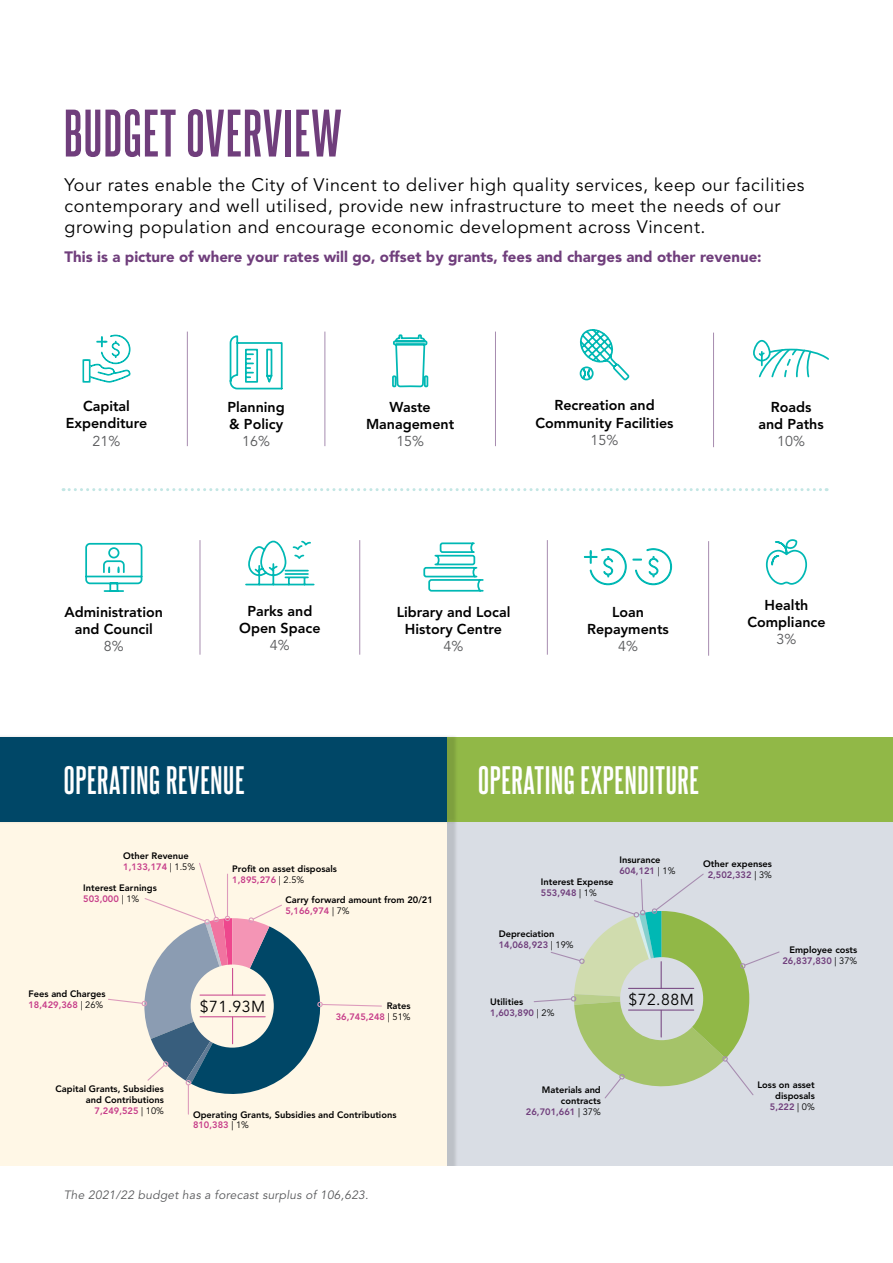
<style>
.page{position:relative;width:893px;height:1263px;background:#fff}
.page>*{position:absolute;margin:0;border:0;box-sizing:border-box;transform-origin:0 0}
.t1{font:700 57px "Steelfish Rg";letter-spacing:.02em;color:#703e7c}
.t2{font:700 33.75px "Steelfish Rg";letter-spacing:.02em;color:#fff}
.t3{font:18px/21px "Avenir LT Std";letter-spacing:.03em;color:#000}
.t4{font:15.9px "Avenir LT Std";letter-spacing:.03em;color:#000}
.t5{font:900 15px "Avenir LT Std";color:#703e7c}
.t6{font:800 14.25px/17.1px "Avenir LT Std";color:#000;text-align:center}
.t7{font:14.25px "Avenir LT Std";color:#58595b}
.t8{font:italic 12px "Avenir LT Std";letter-spacing:.02em;color:#58595b}
.t9{font:800 9.3px/10.9px "Avenir LT Std";color:#000}
.t10{font:800 9.3px/10.9px "Avenir LT Std";color:#c73e8a;text-align:right}
.s1{color:#c73e8a}
.s2{font-weight:400}
.s3{color:#000}
.s4{font-weight:400;color:#000}
.s5{color:#703e7c}
</style>
<div class="page">
<div style="left:446px;top:822px;width:447px;height:352px;background:#d9dde4"></div>
<div style="left:0;top:818px;width:458px;height:359px;background:#000;opacity:.13"></div>
<div style="left:0;top:822px;width:446px;height:352px;background:#fff7e6"></div>
<div style="left:446px;top:738px;width:447px;height:84px;background:#91b847"></div>
<div style="left:0;top:734px;width:458px;height:91px;background:#000;opacity:.13"></div>
<div style="left:0;top:738px;width:446px;height:84px;background:#004767"></div>
<svg style="left:423px;top:542px;width:61px;height:50px"></svg>
<svg style="left:245px;top:540px;width:70px;height:46px"></svg>
<svg style="left:584px;top:548px;width:89px;height:38px"></svg>
<svg style="left:63px;top:329px;width:766px;height:162px"></svg>
<svg style="left:533px;top:873px;width:247px;height:226px"></svg>
<svg style="left:108px;top:863px;width:274px;height:251px"></svg>
<div style="left:0;top:1166px;width:893px;height:97px;background:#fff"></div>
<svg style="left:85px;top:542px;width:58px;height:50px"></svg>
<svg style="left:765px;top:540px;width:43px;height:45px"></svg>
<hr style="left:187px;top:332px;width:1px;height:114px;background:#a78cb0">
<hr style="left:324px;top:332px;width:1px;height:114px;background:#a78cb0">
<hr style="left:495px;top:332px;width:1px;height:114px;background:#a78cb0">
<hr style="left:713px;top:333px;width:1px;height:114px;background:#a78cb0">
<hr style="left:200px;top:540px;width:1px;height:115px;background:#a78cb0">
<hr style="left:359px;top:540px;width:1px;height:115px;background:#a78cb0">
<hr style="left:547px;top:540px;width:1px;height:115px;background:#a78cb0">
<hr style="left:708px;top:541px;width:1px;height:115px;background:#a78cb0">
<h1 class="t1" style="left:64px;top:98px;width:279px">BUDGET OVERVIEW</h1>
<p class="t3" style="left:65px;top:175px;width:741px">Your rates enable the City of Vincent to deliver high quality services, keep our facilities contemporary and well utilised, provide new infrastructure to meet the needs of our growing population and encourage economic development across Vincent.</p>
<h3 class="t5" style="left:65px;top:248px;width:699px">This is a picture of where your rates will go, offset by grants, fees and charges and other revenue:</h3>
<h3 class="t6" style="left:66px;top:398px;width:83px">Capital<br>Expenditure</h3>
<h3 class="t7" style="left:93px;top:432px;width:29px">21%</h3>
<h3 class="t6" style="left:227px;top:399px;width:59px;text-align:left">Planning &amp; Policy</h3>
<h3 class="t7" style="left:242px;top:433px;width:29px">16%</h3>
<h3 class="t6" style="left:366px;top:398px;width:90px">Waste<br>Management</h3>
<h3 class="t7" style="left:396px;top:433px;width:29px">15%</h3>
<h3 class="t6" style="left:535px;top:397px;width:140px">Recreation and<br>Community Facilities</h3>
<h3 class="t7" style="left:591px;top:432px;width:29px">15%</h3>
<h3 class="t6" style="left:758px;top:398px;width:67px">Roads and Paths</h3>
<h3 class="t7" style="left:777px;top:433px;width:29px">10%</h3>
<h3 class="t6" style="left:65px;top:603px;width:100px">Administration and Council</h3>
<h3 class="t7" style="left:104px;top:638px;width:21px">8%</h3>
<h3 class="t6" style="left:239px;top:602px;width:83px">Parks and<br>Open Space</h3>
<h3 class="t7" style="left:270px;top:637px;width:21px">4%</h3>
<h3 class="t6" style="left:397px;top:603px;width:115px">Library and Local<br>History Centre</h3>
<h3 class="t7" style="left:444px;top:638px;width:21px">4%</h3>
<h3 class="t6" style="left:587px;top:603px;width:83px">Loan<br>Repayments</h3>
<h3 class="t7" style="left:618px;top:638px;width:21px">4%</h3>
<h2 class="t2" style="left:64px;top:759px;width:182px">OPERATING REVENUE</h2>
<h2 class="t2" style="left:478px;top:759px;width:222px">OPERATING EXPENDITURE</h2>
<h3 class="t6" style="left:747px;top:596px;width:80px">Health<br>Compliance</h3>
<h3 class="t7" style="left:777px;top:631px;width:21px">3%</h3>
<p class="t9" style="left:123px;top:850px;width:73px">Other Revenue<br><span class="s1">1,133,174</span> <span class="s2">| 1.5%</span></p>
<p class="t9" style="left:83px;top:882px;width:75px">Interest Earnings<br><span class="s1">503,000</span> <span class="s2">| 1%</span></p>
<p class="t9" style="left:232px;top:863px;width:106px">Profit on asset disposals<br><span class="s1">1,895,276</span> <span class="s2">| 2.5%</span></p>
<p class="t9" style="left:285px;top:894px;width:149px">Carry forward amount from 20/21<br><span class="s1">5,166,974</span> <span class="s2">| 7%</span></p>
<p class="t9" style="left:28px;top:988px;width:79px">Fees and Charges<br><span class="s1">18,429,368</span> <span class="s2">| 26%</span></p>
<p class="t9" style="left:56px;top:1084px;width:110px;text-align:right">Capital Grants, Subsidies and Contributions<br><span class="s1">7,249,525</span> <span class="s2">| 10%</span></p>
<h3 class="t4" style="left:200px;top:997px;width:67px">$71.93M</h3>
<p class="t10" style="left:336px;top:1001px;width:76px"><span class="s3">Rates<br></span>36,745,248 <span class="s4">| 51%</span></p>
<p class="t9" style="left:193px;top:1109px;width:205px">Operating Grants, Subsidies and Contributions<br><span class="s1">810,383</span> <span class="s2">| 1%</span></p>
<p class="t8" style="left:64px;top:1187px;width:306px">The 2021/22 budget has a forecast surplus of 106,623.</p>
<p class="t9" style="left:619px;top:854px;width:57px">Insurance<br><span class="s5">604,121</span> <span class="s2">| 1%</span></p>
<p class="t9" style="left:703px;top:859px;width:70px;text-align:center">Other expenses<br><span class="s5">2,502,332</span> <span class="s2">| 3%</span></p>
<p class="t9" style="left:541px;top:877px;width:74px">Interest Expense<br><span class="s5">553,948</span> <span class="s2">| 1%</span></p>
<p class="t9" style="left:499px;top:928px;width:76px">Depreciation<br><span class="s5">14,068,923</span> <span class="s2">| 19%</span></p>
<p class="t9" style="left:490px;top:996px;width:66px">Utilities<br><span class="s5">1,603,890</span> <span class="s2">| 2%</span></p>
<h3 class="t4" style="left:628px;top:990px;width:67px">$72.88M</h3>
<p class="t9" style="left:782px;top:944px;width:76px;text-align:right">Employee costs<br><span class="s5">26,837,830</span> <span class="s2">| 37%</span></p>
<p class="t9" style="left:526px;top:1084px;width:76px;text-align:right">Materials and contracts<br><span class="s5">26,701,661</span> <span class="s2">| 37%</span></p>
<p class="t9" style="left:757px;top:1079px;width:59px;text-align:right">Loss on asset disposals<br><span class="s5">5,222</span> <span class="s2">| 0%</span></p>
</div>
